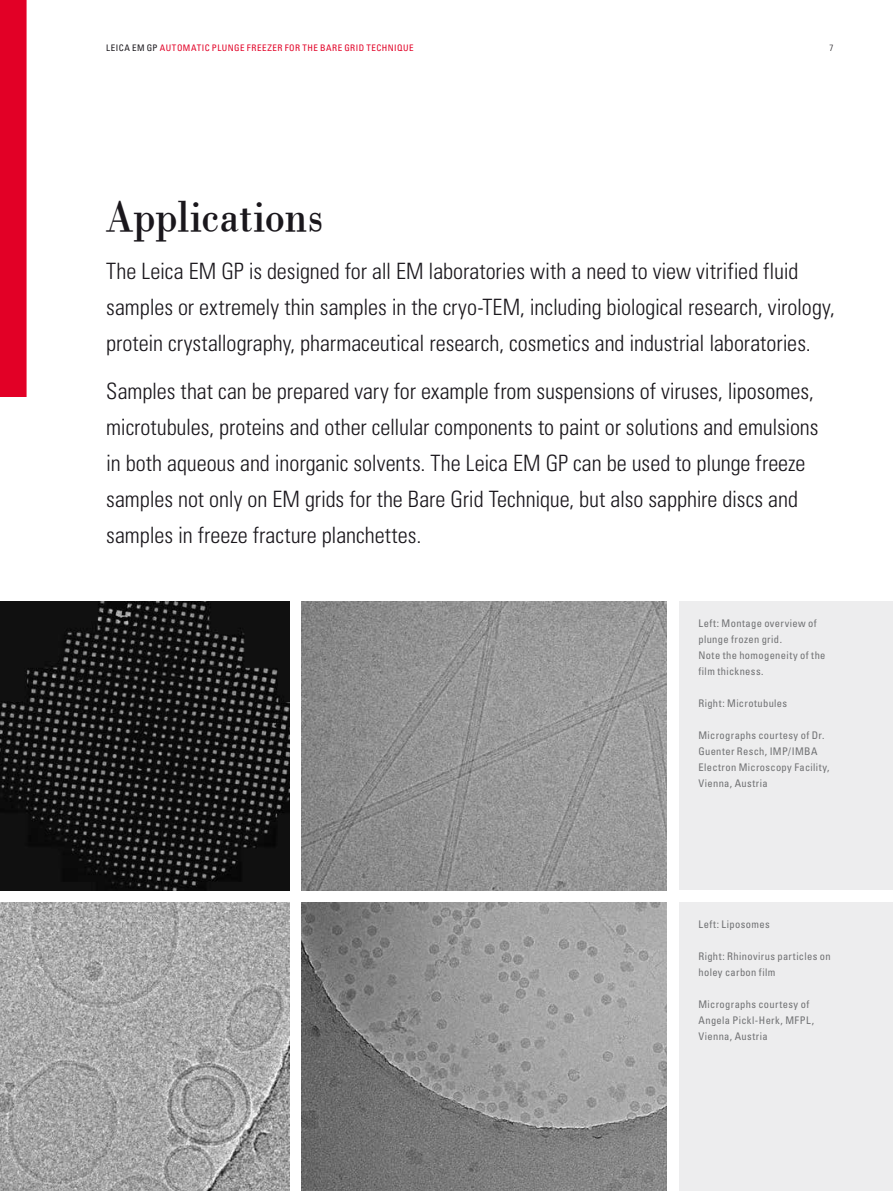
<style>
.page{position:relative;width:893px;height:1191px;background:#fff}
.page>*{position:absolute;margin:0;border:0;box-sizing:border-box;transform-origin:0 0}
.t1{font:45px "Leicana";color:#1a171c}
.t2{font:300 condensed 22.5px/36px "Univers LT Std";letter-spacing:-.005em;color:#1a171c}
.t3{font:condensed 10.5px/15.9px "Univers LT Std";letter-spacing:.035em;color:#707173}
.t4{font:condensed 9px "Univers LT Std";letter-spacing:.055em;color:#e20026}
.t5{font:condensed 9px "Univers LT Std";letter-spacing:.055em;color:#1a171c}
.t6{font:300 condensed 9px "Univers LT Std";color:#1a171c}
.s1{color:#e20026}
</style>
<div class="page">
<img style="left:302px;top:602px;width:364px;height:288px">
<img style="left:0;top:602px;width:289px;height:288px">
<img style="left:0;top:902px;width:289px;height:289px">
<img style="left:302px;top:902px;width:364px;height:289px">
<div style="left:679px;top:602px;width:214px;height:288px;background:#ededee"></div>
<div style="left:679px;top:902px;width:214px;height:289px;background:#ededee"></div>
<div style="left:0;top:0;width:27px;height:397px;background:#e20026"></div>
<p class="t5" style="left:106px;top:42px;width:84px">Leica EM GP <span class="s1">Automat</span></p>
<p class="t4" style="left:202px;top:42px;width:213px">ic Plunge Freezer for the Bare Grid Technique</p>
<p class="t6" style="left:829px;top:42px;width:5px">7</p>
<h1 class="t1" style="left:106px;top:188px;width:219px">Applications</h1>
<p class="t2" style="left:106px;top:253px;width:730px">The Leica EM GP is designed for all EM laboratories with a need to view vitrified fluid samples or extremely thin samples in the cryo-TEM, including biological research, virology, protein crystallography, pharmaceutical research, cosmetics and industrial laboratories.</p>
<p class="t2" style="left:106px;top:373px;width:714px">Samples that can be prepared vary for example from suspensions of viruses, liposomes, microtubules, proteins and other cellular components to paint or solutions and emulsions in both aqueous and inorganic solvents. The Leica EM GP can be used to plunge freeze samples not only on EM grids for the Bare Grid Technique, but also sapphire discs and samples in freeze fracture planchettes.</p>
<p class="t3" style="left:698px;top:615px;width:129px">Left: Montage overview of plunge frozen grid.<br>Note the homogeneity of the film thickness.</p>
<p class="t3" style="left:698px;top:695px;width:90px">Right: Microtubules</p>
<p class="t3" style="left:698px;top:727px;width:133px">Micrographs courtesy of D r.<br>Guenter Resch, I MP/I MBA<br>Electron Microscopy Facility,<br>Vienna, Austria</p>
<p class="t3" style="left:698px;top:916px;width:73px">Left: Liposomes</p>
<p class="t3" style="left:698px;top:948px;width:134px">Right: Rhinovirus particles on holey carbon film</p>
<p class="t3" style="left:698px;top:996px;width:117px">Micrographs courtesy of<br>Angela Pickl-Herk, MFPL,<br>Vienna, Austria</p>
</div>
